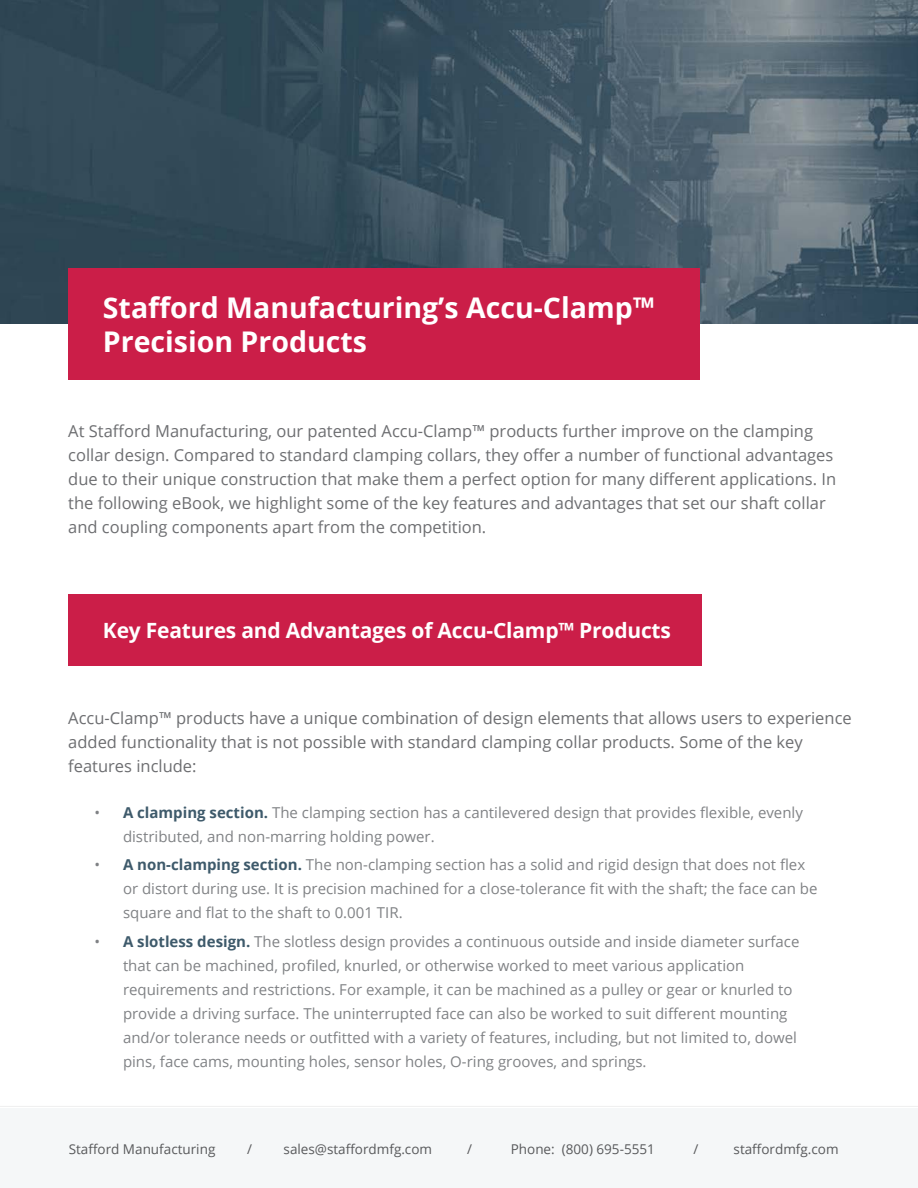
<style>
.page{position:relative;width:918px;height:1188px;background:#fff}
.page>*{position:absolute;margin:0;border:0;box-sizing:border-box;transform-origin:0 0}
.H1{font:700 28.5px/34.2px "Open Sans";color:#fff}
.H2{font:700 21px "Open Sans";letter-spacing:-.01em;color:#fff}
.body_new{font:16.5px/24px "Open Sans";color:#6d6e71}
.bullet_list{font:15px/24px "Open Sans";color:#808285}
.t1{font:13.5px "Open Sans";color:#58595b}
.s1{font-weight:700;color:#3e5a6b}
</style>
<div class="page">
<div style="left:0;top:1108px;width:918px;height:80px;background:#f5f7f8"></div>
<hr style="left:0;top:1106px;width:918px;height:1px;background:#efefef">
<img style="left:0;top:0;width:918px;height:324px">
<div style="left:68px;top:268px;width:632px;height:112px;background:#cb1e48"></div>
<div style="left:68px;top:595px;width:634px;height:71px;background:#cb1e48"></div>
<h2 class="H1" style="left:103px;top:290px;width:553px">Stafford Manufacturing’s Accu-Clamp™<br>Precision Products</h2>
<p class="body_new" style="left:68px;top:419px;width:769px">At Stafford Manufacturing, our patented Accu-Clamp™ products further improve on the clamping collar design. Compared to standard clamping collars, they offer a number of functional advantages due to their unique construction that make them a perfect option for many different applications. In the following eBook, we highlight some of the key features and advantages that set our shaft collar and coupling components apart from the competition.</p>
<h3 class="H2" style="left:103px;top:616px;width:570px">Key Features and Advantages of Accu-Clamp™ Products</h3>
<p class="body_new" style="left:68px;top:706px;width:785px">Accu-Clamp™ products have a unique combination of design elements that allows users to experience added functionality that is not possible with standard clamping collar products. Some of the key features include:</p>
<p class="bullet_list" style="left:123px;top:800px;width:681px;text-indent:-28px">• <span class="s1">A clamping section.</span> The clamping section has a cantilevered design that provides flexible, evenly distributed, and non-marring holding power.</p>
<p class="bullet_list" style="left:123px;top:852px;width:696px;text-indent:-28px">• <span class="s1">A non-clamping section.</span> The non-clamping section has a solid and rigid design that does not flex or distort during use. It is precision machined for a close-tolerance fit with the shaft; the face can be square and flat to the shaft to 0.001 TIR.</p>
<p class="bullet_list" style="left:123px;top:929px;width:678px;text-indent:-28px">• <span class="s1">A slotless design.</span> The slotless design provides a continuous outside and inside diameter surface that can be machined, profiled, knurled, or otherwise worked to meet various application requirements and restrictions. For example, it can be machined as a pulley or gear or knurled to provide a driving surface. The uninterrupted face can also be worked to suit different mounting and/or tolerance needs or outfitted with a variety of features, including, but not limited to, dowel pins, face cams, mounting holes, sensor holes, O-ring grooves, and springs.</p>
<p class="t1" style="left:69px;top:1140px;width:148px">Stafford Manufacturing</p>
<p class="t1" style="left:247px;top:1140px;width:6px">/</p>
<p class="t1" style="left:284px;top:1140px;width:150px">sales@staffordmfg.com</p>
<p class="t1" style="left:467px;top:1140px;width:6px">/</p>
<p class="t1" style="left:511px;top:1140px;width:146px">Phone: (800) 695-5551</p>
<p class="t1" style="left:694px;top:1140px;width:6px">/</p>
<p class="t1" style="left:734px;top:1140px;width:107px">staffordmfg.com</p>
</div>
